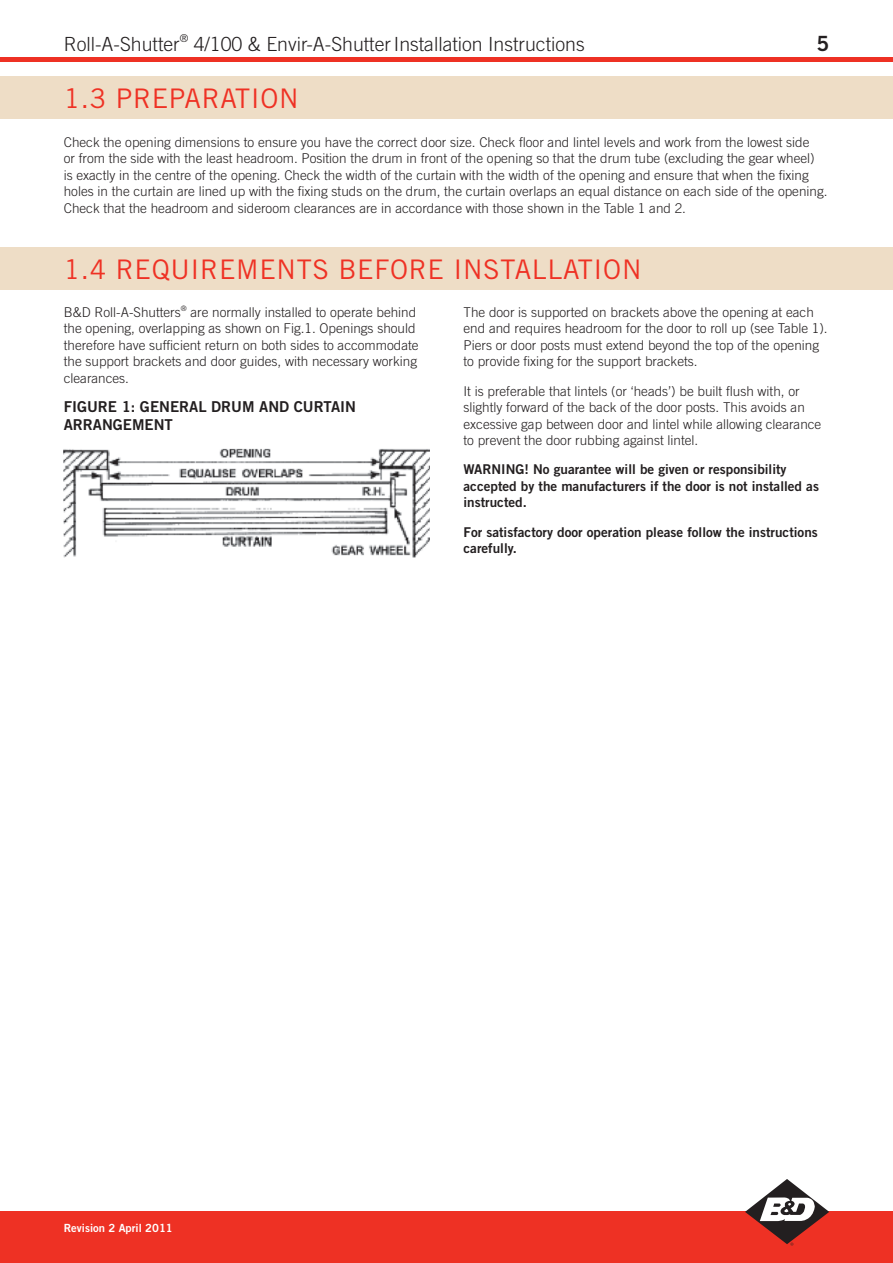
<style>
.page{position:relative;width:893px;height:1263px;background:#fff}
.page>*{position:absolute;margin:0;border:0;box-sizing:border-box;transform-origin:0 0}
.t1{font:27px "Trade Gothic";letter-spacing:.025em;color:#ee3124}
.t2{font:21px "Trade Gothic Bold Two";color:#231f20}
.t3{font:300 19.5px "Trade Gothic";color:#231f20}
.t4{font:15px/18px "Trade Gothic Bold Two";color:#231f20}
.t5{font:300 13.5px/16.5px "Trade Gothic";color:#231f20}
.t6{font:13.5px/16.5px "Trade Gothic Bold Two";color:#231f20}
.t7{font:11.25px "Trade Gothic Bold Two";color:#fff}
</style>
<div class="page">
<div style="left:0;top:77px;width:893px;height:42px;background:#eeddc6"></div>
<div style="left:0;top:247px;width:893px;height:42px;background:#eeddc6"></div>
<img style="left:64px;top:448px;width:365px;height:110px">
<div style="left:0;top:57px;width:893px;height:5px;background:#ee3124"></div>
<div style="left:0;top:1212px;width:893px;height:51px;background:#ee3124"></div>
<svg style="left:745px;top:1179px;width:84px;height:67px"></svg>
<h3 class="t3" style="left:64px;top:37px;width:522px">Roll-A-Shutter<sup>®</sup> 4/100 &amp; Envir-A-ShutterInstallation Instructions</h3>
<h2 class="t2" style="left:816px;top:36px;width:14px">5</h2>
<h1 class="t1" style="left:64px;top:89px;width:236px">1.3 PREPARATION</h1>
<p class="t5" style="left:64px;top:135px;width:765px">Check the opening dimensions to ensure you have the correct door size. Check floor and lintel levels and work from the lowest side<br>or from the side with the least headroom. Position the drum in front of the opening so that the drum tube (excluding the gear wheel)<br>is exactly in the centre of the opening. Check the width of the curtain with the width of the opening and ensure that when the fixing holes in the curtain are lined up with the fixing studs on the drum, the curtain overlaps an equal distance on each side of the opening.<br>Check that the headroom and sideroom clearances are in accordance with those shown in the Table 1 and 2.</p>
<h1 class="t1" style="left:64px;top:259px;width:579px">1.4 REQUIREMENTS BEFORE INSTALLATION</h1>
<p class="t5" style="left:64px;top:305px;width:356px">B&amp;D Roll-A-Shutters<sup>®</sup> are normally installed to operate behind the opening, overlapping as shown on Fig.1. Openings should therefore have sufficient return on both sides to accommodate the support brackets and door guides, with necessary working clearances.</p>
<p class="t5" style="left:463px;top:305px;width:366px">The door is supported on brackets above the opening at each end and requires headroom for the door to roll up (see Table 1).<br>Piers or door posts must extend beyond the top of the opening to provide fixing for the support brackets.</p>
<p class="t5" style="left:463px;top:384px;width:359px">It is preferable that lintels (or ‘heads’) be built flush with, or slightly forward of the back of the door posts. This avoids an excessive gap between door and lintel while allowing clearance to prevent the door rubbing against lintel.</p>
<p class="t6" style="left:463px;top:463px;width:357px">WARNING! No guarantee will be given or responsibility accepted by the manufacturers if the door is not installed as instructed.</p>
<p class="t6" style="left:463px;top:525px;width:356px">For satisfactory door operation please follow the instructions carefully.</p>
<p class="t4" style="left:64px;top:399px;width:294px">FIGURE 1: GENERAL DRUM AND CURTAIN<br>ARRANGEMENT</p>
<p class="t7" style="left:64px;top:1224px;width:111px">Revision 2 April 2011</p>
</div>
